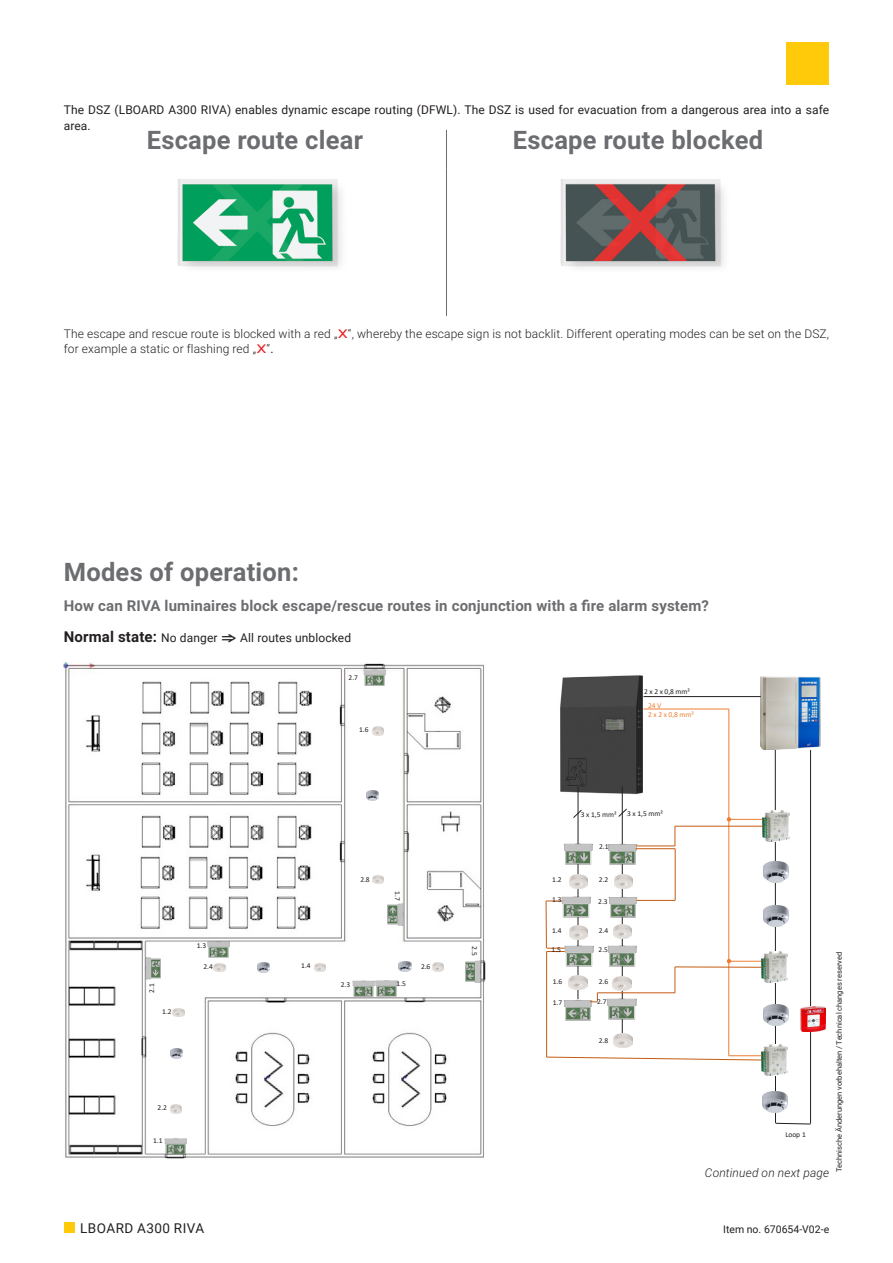
<style>
.page{position:relative;width:893px;height:1263px;background:#fff}
.page>*{position:absolute;margin:0;border:0;box-sizing:border-box;transform-origin:0 0}
.t1{font:700 25.5px "Roboto";letter-spacing:.01em;color:#6c6d70}
.t2{font:700 15px/30.8px "Roboto";letter-spacing:.01em;color:#6c6d70}
.t3{font:13.5px "Roboto";letter-spacing:.035em;color:#231f20}
.t4{font:300 12px/15.6px "Roboto";letter-spacing:.01em;color:#231f20}
.t5{font:12px/15.6px "Roboto";letter-spacing:.01em;color:#231f20}
.t6{font:italic 300 12px "Roboto";letter-spacing:.01em;color:#231f20}
.t7{font:10.5px "Roboto";color:#231f20}
.t8{font:7.5px "Calibri";letter-spacing:.005em;color:#231f20}
.t9{font:7.5px "Roboto";color:#231f20}
.t10{font:7.5px/9px "Calibri";color:#ed7d31}
.s1{font-weight:900;color:#ee1d23}
.s2{font-weight:400}
.s3{color:#231f20}
.s4{font-weight:400;font-size:12px;color:#231f20}
</style>
<div class="page">
<div style="left:787px;top:43px;width:42px;height:42px;background:#feca0a"></div>
<div style="left:64px;top:1222px;width:10px;height:11px;background:#feca0a"></div>
<hr style="left:446px;top:130px;width:1px;height:39px;background:#6c6d70">
<hr style="left:446px;top:169px;width:1px;height:147px;background:#6c6d70">
<div style="left:177px;top:178px;width:174px;height:100px;background:#231f20;opacity:.15"></div>
<img style="left:177px;top:180px;width:172px;height:98px">
<div style="left:561px;top:178px;width:173px;height:100px;background:#231f20;opacity:.15"></div>
<img style="left:560px;top:180px;width:172px;height:98px">
<img style="left:64px;top:662px;width:422px;height:497px">
<img style="left:352px;top:981px;width:45px;height:16px">
<img style="left:208px;top:941px;width:21px;height:16px">
<img style="left:364px;top:670px;width:22px;height:16px">
<img style="left:465px;top:960px;width:16px;height:22px">
<img style="left:164px;top:1138px;width:22px;height:16px">
<img style="left:145px;top:957px;width:16px;height:22px">
<svg style="left:372px;top:727px;width:11px;height:8px"></svg>
<svg style="left:372px;top:875px;width:11px;height:9px"></svg>
<svg style="left:173px;top:1008px;width:11px;height:8px"></svg>
<svg style="left:433px;top:963px;width:11px;height:8px"></svg>
<svg style="left:170px;top:1104px;width:12px;height:9px"></svg>
<svg style="left:314px;top:963px;width:12px;height:8px"></svg>
<svg style="left:214px;top:963px;width:11px;height:8px"></svg>
<img style="left:388px;top:903px;width:15px;height:22px">
<img style="left:560px;top:675px;width:87px;height:123px">
<hr style="left:578px;top:786px;width:1px;height:213px;background:#231f20">
<svg style="left:547px;top:901px;width:15px;height:1px"></svg>
<svg style="left:775px;top:1123px;width:35px;height:1px"></svg>
<hr style="left:810px;top:717px;width:1px;height:407px;background:#231f20">
<hr style="left:775px;top:749px;width:1px;height:374px;background:#231f20">
<hr style="left:622px;top:786px;width:1px;height:247px;background:#231f20">
<img style="left:761px;top:677px;width:59px;height:72px">
<img style="left:761px;top:952px;width:27px;height:31px">
<img style="left:800px;top:1007px;width:25px;height:25px">
<img style="left:608px;top:843px;width:29px;height:21px">
<img style="left:562px;top:896px;width:28px;height:22px">
<img style="left:563px;top:843px;width:29px;height:21px">
<img style="left:762px;top:810px;width:27px;height:31px">
<img style="left:763px;top:861px;width:25px;height:21px">
<img style="left:763px;top:905px;width:25px;height:21px">
<img style="left:761px;top:1044px;width:27px;height:31px">
<img style="left:763px;top:1004px;width:25px;height:21px">
<img style="left:763px;top:1091px;width:25px;height:21px">
<img style="left:564px;top:946px;width:29px;height:21px">
<img style="left:608px;top:897px;width:30px;height:21px">
<img style="left:607px;top:945px;width:30px;height:21px">
<img style="left:563px;top:999px;width:30px;height:21px">
<img style="left:569px;top:875px;width:19px;height:14px">
<img style="left:613px;top:924px;width:19px;height:14px">
<img style="left:569px;top:925px;width:19px;height:14px">
<img style="left:614px;top:875px;width:19px;height:14px">
<img style="left:612px;top:976px;width:19px;height:14px">
<img style="left:569px;top:976px;width:19px;height:14px">
<img style="left:613px;top:1034px;width:19px;height:14px">
<hr style="left:643px;top:696px;width:118px;height:1px;background:#231f20">
<hr style="left:728px;top:709px;width:1px;height:347px;background:#ed7d31">
<hr style="left:729px;top:961px;width:32px;height:1px;background:#ed7d31">
<hr style="left:729px;top:1055px;width:32px;height:1px;background:#ed7d31">
<hr style="left:643px;top:709px;width:86px;height:1px;background:#ed7d31">
<img style="left:607px;top:998px;width:29px;height:21px">
<hr style="left:675px;top:826px;width:87px;height:1px;background:#c55a11">
<svg style="left:675px;top:826px;width:1px;height:20px"></svg>
<hr style="left:636px;top:846px;width:39px;height:1px;background:#c55a11">
<hr style="left:636px;top:848px;width:39px;height:1px;background:#c55a11">
<hr style="left:675px;top:849px;width:1px;height:51px;background:#c55a11">
<hr style="left:636px;top:900px;width:39px;height:1px;background:#c55a11">
<hr style="left:675px;top:967px;width:86px;height:1px;background:#c55a11">
<svg style="left:727px;top:817px;width:4px;height:4px"></svg>
<svg style="left:675px;top:967px;width:1px;height:26px"></svg>
<hr style="left:597px;top:992px;width:78px;height:1px;background:#c55a11">
<svg style="left:590px;top:993px;width:8px;height:9px"></svg>
<svg style="left:546px;top:1057px;width:215px;height:3px"></svg>
<svg style="left:547px;top:948px;width:18px;height:4px"></svg>
<hr style="left:546px;top:951px;width:1px;height:106px;background:#c55a11">
<hr style="left:546px;top:901px;width:1px;height:47px;background:#c55a11">
<hr style="left:730px;top:819px;width:32px;height:1px;background:#ed7d31">
<svg style="left:170px;top:1048px;width:13px;height:11px"></svg>
<svg style="left:257px;top:962px;width:13px;height:11px"></svg>
<svg style="left:398px;top:961px;width:13px;height:11px"></svg>
<svg style="left:366px;top:790px;width:13px;height:11px"></svg>
<svg style="left:573px;top:809px;width:9px;height:9px"></svg>
<svg style="left:618px;top:808px;width:9px;height:9px"></svg>
<p class="t5" style="left:64px;top:102px;width:767px">The DSZ (LBOARD A300 RIVA) enables dynamic escape routing (DFWL). The DSZ is used for evacuation from a dangerous area into a safe area.</p>
<h1 class="t1" style="left:147px;top:122px;width:218px">Escape route clear</h1>
<h1 class="t1" style="left:513px;top:122px;width:252px">Escape route blocked</h1>
<p class="t4" style="left:64px;top:325px;width:767px">The escape and rescue route is blocked with a red „<span class="s1">X</span>“, whereby the escape sign is not backlit. Different operating modes can be set on the DSZ, for example a static or flashing red „<span class="s1">X</span>“<span class="s2">.</span></p>
<h1 class="t1" style="left:64px;top:554px;width:237px">Modes of operation:</h1>
<p class="t2" style="left:64px;top:590px;width:647px">How can RIVA luminaires block escape/rescue routes in conjunction with a fire alarm system?<br><span class="s3">Normal state:</span> <span class="s4">No danger</span></p>
<p class="t5" style="left:240px;top:630px;width:112px">All routes unblocked</p>
<p class="t8" style="left:349px;top:672px;width:11px">2.7</p>
<p class="t8" style="left:359px;top:724px;width:11px">1.6</p>
<p class="t8" style="left:146px;top:993px;width:11px;rotate:-90deg">2.1</p>
<p class="t8" style="left:162px;top:1006px;width:11px">1.2</p>
<p class="t8" style="left:197px;top:940px;width:11px">1.3</p>
<p class="t8" style="left:203px;top:961px;width:11px">2.4</p>
<p class="t8" style="left:301px;top:960px;width:11px">1.4</p>
<p class="t8" style="left:360px;top:874px;width:11px">2.8</p>
<p class="t8" style="left:403px;top:891px;width:11px;rotate:90deg">1.7</p>
<p class="t8" style="left:341px;top:979px;width:11px">2.3</p>
<p class="t8" style="left:397px;top:979px;width:11px">1.5</p>
<p class="t8" style="left:421px;top:961px;width:11px">2.6</p>
<p class="t8" style="left:158px;top:1103px;width:11px">2.2</p>
<p class="t8" style="left:153px;top:1135px;width:11px">1.1</p>
<p class="t8" style="left:480px;top:946px;width:11px;rotate:90deg">2.5</p>
<p class="t8" style="left:644px;top:686px;width:47px">2 x 2 x 0,8 mm²</p>
<p class="t10" style="left:648px;top:700px;width:47px">24 V<br>2 x 2 x 0,8 mm²</p>
<p class="t8" style="left:581px;top:809px;width:37px">3 x 1,5 mm²</p>
<p class="t8" style="left:627px;top:808px;width:37px">3 x 1,5 mm²</p>
<p class="t8" style="left:599px;top:841px;width:11px">2.1</p>
<p class="t8" style="left:552px;top:874px;width:11px">1.2</p>
<p class="t8" style="left:599px;top:874px;width:11px">2.2</p>
<p class="t8" style="left:552px;top:894px;width:11px">1.3</p>
<p class="t8" style="left:598px;top:896px;width:11px">2.3</p>
<p class="t8" style="left:552px;top:925px;width:11px">1.4</p>
<p class="t8" style="left:599px;top:925px;width:11px">2.4</p>
<p class="t8" style="left:552px;top:945px;width:11px">1.5</p>
<p class="t8" style="left:553px;top:976px;width:11px">1.6</p>
<p class="t8" style="left:553px;top:997px;width:11px">1.7</p>
<p class="t8" style="left:598px;top:944px;width:11px">2.5</p>
<p class="t8" style="left:599px;top:976px;width:11px">2.6</p>
<p class="t8" style="left:597px;top:996px;width:11px">2.7</p>
<p class="t8" style="left:599px;top:1035px;width:11px">2.8</p>
<p class="t9" style="left:834px;top:1172px;width:222px;rotate:-90deg">Technische Änderungen vorbehalten / Technical changes reserved</p>
<p class="t8" style="left:785px;top:1129px;width:22px">Loop 1</p>
<p class="t6" style="left:705px;top:1164px;width:126px">Continued on next page</p>
<p class="t3" style="left:80px;top:1219px;width:126px">LBOARD A300 RIVA</p>
<p class="t7" style="left:723px;top:1222px;width:108px">Item no. 670654-V02-e</p>
</div>
